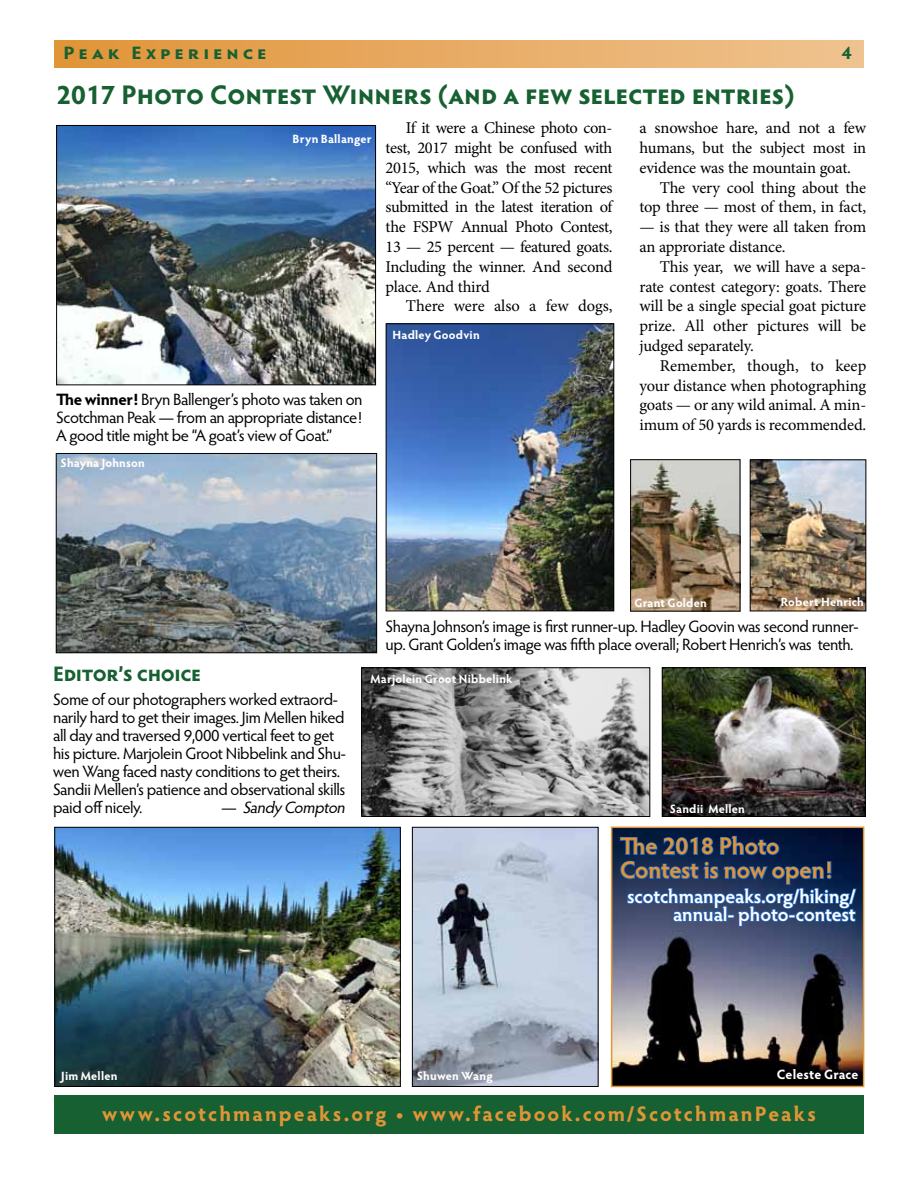
<style>
.page{position:relative;width:918px;height:1188px;background:#fff}
.page>*{position:absolute;margin:0;border:0;box-sizing:border-box;transform-origin:0 0}
.t1{font:700 27px "Hypatia Sans Pro";color:#166031}
.t2{font:600 24px/24px "Hypatia Sans Pro";color:#e09537}
.t3{font:700 21px "Hypatia Sans Pro";letter-spacing:.1em;color:#e09537}
.t4{font:700 21px "Hypatia Sans Pro";color:#166031}
.t5{font:600 19.5px/18px "Hypatia Sans Pro";letter-spacing:-.005em;color:#fff;text-align:right}
.t6{font:700 18px "Hypatia Sans Pro";letter-spacing:.24em;color:#166031;scale:1.1 1}
.t7{font:700 18px "Hypatia Sans Pro";letter-spacing:.24em;color:#166031}
.t8{font:16.5px/19.8px "Minion Pro";letter-spacing:-.015em;color:#000;text-align:justify}
.t9{font:16.5px/18px "Hypatia Sans Pro";letter-spacing:-.025em;color:#000}
.t10{font:italic 16.5px "Hypatia Sans Pro";color:#000}
.t11{font:700 13.5px "Hypatia Sans Pro";letter-spacing:.01em;color:#fff}
.t12{font:700 12px "Hypatia Sans Pro";letter-spacing:.015em;color:#fff}
.s1{font-weight:700}
.s2{font-style:normal}
</style>
<div class="page">
<div style="left:54px;top:41px;width:810px;height:27px;background:linear-gradient(to right,#e09438,#efc390)"></div>
<div style="left:54px;top:1096px;width:810px;height:38px;background:#166031"></div>
<img style="left:58px;top:127px;width:316px;height:256px">
<div style="left:56px;top:125px;width:320px;height:260px;border:1px solid #000"></div>
<img style="left:632px;top:461px;width:106px;height:148px">
<div style="left:630px;top:459px;width:110px;height:152px;border:1px solid #000"></div>
<img style="left:58px;top:455px;width:317px;height:196px">
<div style="left:56px;top:453px;width:321px;height:200px;border:1px solid #000"></div>
<img style="left:388px;top:325px;width:224px;height:284px">
<div style="left:386px;top:323px;width:228px;height:288px;border:1px solid #000"></div>
<img style="left:752px;top:461px;width:112px;height:148px">
<div style="left:750px;top:459px;width:116px;height:152px;border:1px solid #000"></div>
<img style="left:56px;top:829px;width:343px;height:256px">
<div style="left:54px;top:827px;width:347px;height:260px;border:1px solid #000"></div>
<img style="left:363px;top:669px;width:285px;height:146px">
<div style="left:361px;top:667px;width:289px;height:150px;border:1px solid #000"></div>
<img style="left:414px;top:829px;width:183px;height:256px">
<div style="left:412px;top:827px;width:187px;height:260px;border:1px solid #000"></div>
<img style="left:664px;top:669px;width:200px;height:146px">
<div style="left:662px;top:667px;width:204px;height:150px;border:1px solid #000"></div>
<img style="left:614px;top:830px;width:247px;height:254px">
<div style="left:611px;top:827px;width:253px;height:260px;border:2px solid #e09537"></div>
<svg style="left:619px;top:835px;width:239px;height:92px;background:#1d3d6f"></svg>
<p class="t6" style="left:64px;top:40px;width:186px">Peak Experience</p>
<h1 class="t1" style="left:56px;top:76px;width:740px">2017 Photo Contest Winners (and a few selected entries)</h1>
<p class="t7" style="left:842px;top:40px;width:11px">4</p>
<p class="t12" style="left:293px;top:130px;width:80px">Bryn Ballanger</p>
<p class="t8" style="left:386px;top:118px;width:228px;text-indent:20px">If it were a Chinese photo con&shy;test, 2017 might be confused with 2015, which was the most recent “Year of the Goat.” Of the 52 pictures submitted in the latest iteration of the FSPW Annual Photo Contest, 13 — 25 percent — featured goats.<br>Including the winner. And second place. And third</p>
<p class="t8" style="left:406px;top:296px;width:208px">There were also a few dogs,</p>
<p class="t12" style="left:393px;top:326px;width:89px">Hadley Goodvin</p>
<p class="t9" style="left:56px;top:390px;width:308px;text-align:justify"><span class="s1">The winner!</span> Bryn Ballenger’s photo was taken on Scotchman Peak — from an appropriate distance!<br>A good title might be “A goat’s view of Goat.”</p>
<p class="t12" style="left:61px;top:454px;width:86px">Shayna Johnson</p>
<p class="t8" style="left:639px;top:118px;width:228px">a snowshoe hare, and not a few</p>
<p class="t8" style="left:639px;top:138px;width:228px">humans, but the subject most in</p>
<p class="t8" style="left:639px;top:158px;width:213px">evidence was the mountain goat.</p>
<p class="t8" style="left:660px;top:178px;width:208px">The very cool thing about the</p>
<p class="t8" style="left:639px;top:197px;width:228px">top three — most of them, in fact,</p>
<p class="t8" style="left:639px;top:217px;width:228px">— is that they were all taken from an approriate distance.</p>
<p class="t8" style="left:639px;top:257px;width:228px;text-indent:20px">This year, we will have a sepa&shy;rate contest category: goats. There will be a single special goat picture prize. All other pictures will be judged separately.</p>
<p class="t8" style="left:639px;top:356px;width:228px;text-indent:20px">Remember, though, to keep your distance when photographing goats — or any wild animal. A min&shy;imum of 50 yards is recommended.</p>
<p class="t12" style="left:634px;top:594px;width:74px">Grant Golden</p>
<p class="t12" style="left:781px;top:593px;width:85px">Robert Henrich</p>
<p class="t9" style="left:386px;top:617px;width:474px">Shayna Johnson’s image is first runner-up. Hadley Goovin was second runner&shy;up. Grant Golden’s image was fifth place overall; Robert Henrich’s was tenth.</p>
<p class="t4" style="left:53px;top:658px;width:149px">Editor’s choice</p>
<p class="t9" style="left:53px;top:690px;width:294px">Some of our photographers worked extraord&shy;narily hard to get their images. Jim Mellen hiked all day and traversed 9,000 vertical feet to get his picture. Marjolein Groot Nibbelink and Shu&shy;wen Wang faced nasty conditions to get theirs.<br>Sandii Mellen’s patience and observational skills paid off nicely.</p>
<p class="t10" style="left:221px;top:797px;width:129px"><span class="s2">—</span> Sandy Compton</p>
<p class="t12" style="left:370px;top:670px;width:144px">Marjolein Groot Nibbelink</p>
<p class="t12" style="left:61px;top:1068px;width:58px">Jim Mellen</p>
<p class="t12" style="left:417px;top:1067px;width:77px">Shuwen Wang</p>
<p class="t12" style="left:670px;top:800px;width:77px">Sandii Mellen</p>
<h2 class="t2" style="left:620px;top:833px;width:214px">The 2018 Photo<br>Contest is now open!</h2>
<p class="t5" style="left:627px;top:886px;width:230px">scotchmanpeaks.org/hiking/ annual- photo-contest</p>
<p class="t11" style="left:777px;top:1064px;width:83px">Celeste Grace</p>
<p class="t3" style="left:102px;top:1099px;width:715px">www.scotchmanpeaks.org • www.facebook.com/ScotchmanPeaks</p>
</div>
